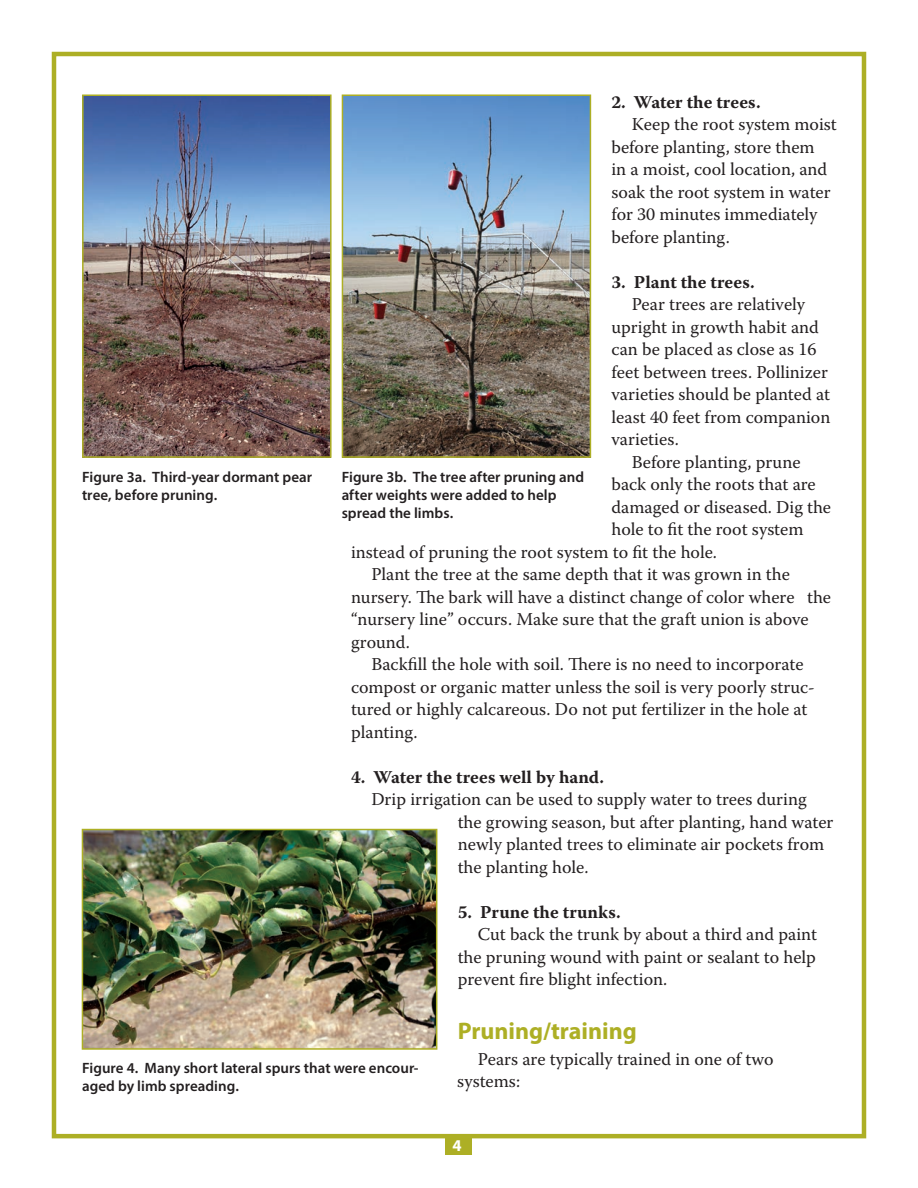
<style>
.page{position:relative;width:918px;height:1188px;background:#fff}
.page>*{position:absolute;margin:0;border:0;box-sizing:border-box;transform-origin:0 0}
.Main_Subhed_16_pt_fo{font:700 24px "Myriad Pro";color:#adaf25}
.Body_text{font:18px/22.5px "Warnock Pro";color:#231f20}
.Body_text-2{font:700 18px "Warnock Pro";color:#231f20}
.t1{font:700 16.5px "Myriad Pro";color:#fff}
.t2{font:600 15px/18px "Myriad Pro";color:#231f20}
</style>
<div class="page">
<div style="left:52px;top:52px;width:814px;height:1086px;border:4px solid #adaf25"></div>
<div style="left:445px;top:1134px;width:27px;height:21px;background:#adaf25"></div>
<img style="left:85px;top:97px;width:244px;height:358px">
<div style="left:82px;top:94px;width:250px;height:364px;border:2px solid #adaf25"></div>
<img style="left:345px;top:97px;width:243px;height:358px">
<div style="left:342px;top:94px;width:249px;height:364px;border:2px solid #adaf25"></div>
<img style="left:85px;top:832px;width:349px;height:215px">
<div style="left:82px;top:829px;width:355px;height:221px;border:2px solid #adaf25"></div>
<p class="Body_text-2" style="left:611px;top:91px;width:151px">2. Water the trees.</p>
<p class="Body_text" style="left:611px;top:113px;width:227px;text-indent:20px">Keep the root system moist before planting, store them<br>in a moist, cool location, and soak the root system in water for 30 minutes immediately before planting.</p>
<p class="Body_text-2" style="left:611px;top:271px;width:145px">3. Plant the trees.</p>
<p class="Body_text" style="left:611px;top:293px;width:221px;text-indent:20px">Pear trees are relatively upright in growth habit and can be placed as close as 16 feet between trees. Pollinizer varieties should be planted at least 40 feet from companion varieties.</p>
<p class="Body_text" style="left:632px;top:450px;width:170px">Before planting, prune</p>
<p class="Body_text" style="left:611px;top:473px;width:206px">back only the roots that are</p>
<p class="Body_text" style="left:611px;top:495px;width:221px">damaged or diseased. Dig the</p>
<p class="Body_text" style="left:611px;top:518px;width:194px">hole to fit the root system</p>
<p class="Body_text" style="left:351px;top:540px;width:367px">instead of pruning the root system to fit the hole.</p>
<p class="Body_text" style="left:351px;top:563px;width:482px;text-indent:20px">Plant the tree at the same depth that it was grown in the nursery. The bark will have a distinct change of color where the “nursery line” occurs. Make sure that the graft union is above ground.</p>
<p class="Body_text" style="left:351px;top:653px;width:465px;text-indent:20px">Backfill the hole with soil. There is no need to incorporate compost or organic matter unless the soil is very poorly struc&shy;tured or highly calcareous. Do not put fertilizer in the hole at planting.</p>
<p class="Body_text-2" style="left:351px;top:766px;width:254px">4. Water the trees well by hand.</p>
<p class="Body_text" style="left:458px;top:788px;width:377px;text-indent:-86px">Drip irrigation can be used to supply water to trees during the growing season, but after planting, hand water newly planted trees to eliminate air pockets from the planting hole.</p>
<p class="Body_text-2" style="left:458px;top:901px;width:165px">5. Prune the trunks.</p>
<p class="Body_text" style="left:458px;top:923px;width:361px;text-align:justify;text-indent:20px">Cut back the trunk by about a third and paint the pruning wound with paint or sealant to help prevent fire blight infection.</p>
<p class="Main_Subhed_16_pt_fo" style="left:458px;top:1015px;width:181px">Pruning/training</p>
<p class="Body_text" style="left:457px;top:1048px;width:318px;text-indent:21px">Pears are typically trained in one of two systems:</p>
<p class="t2" style="left:82px;top:468px;width:232px">Figure 3a. Third-year dormant pear tree, before pruning.</p>
<p class="t2" style="left:342px;top:468px;width:244px">Figure 3b. The tree after pruning and after weights were added to help spread the limbs.</p>
<p class="t2" style="left:82px;top:1059px;width:338px">Figure 4. Many short lateral spurs that were encour&shy;aged by limb spreading.</p>
<p class="t1" style="left:453px;top:1134px;width:11px">4</p>
</div>
